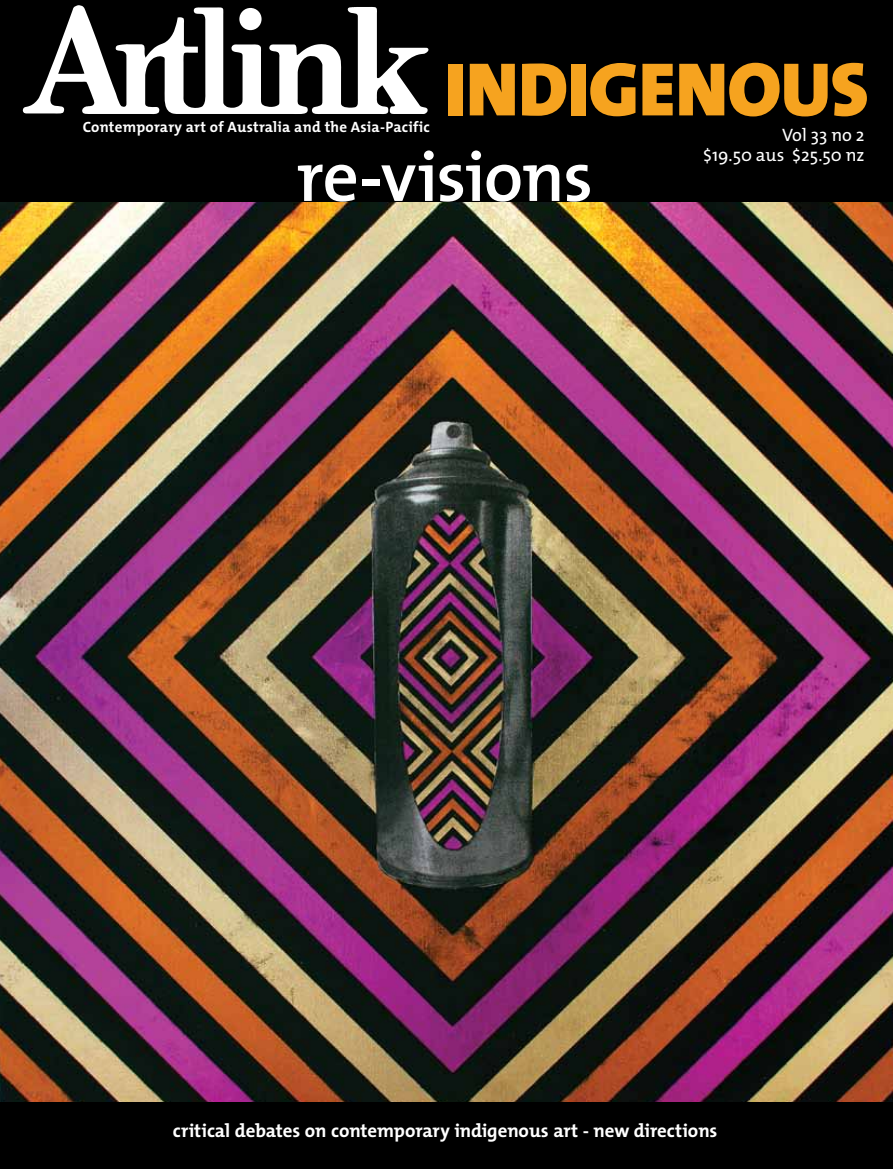
<style>
.page{position:relative;width:893px;height:1169px;background:#fff}
.page>*{position:absolute;margin:0;border:0;box-sizing:border-box;transform-origin:0 0}
.t1{font:76.5px "The Mix Black Caps";letter-spacing:-.005em;color:#f6a31f}
.t2{font:600 71.55px "The Mix";letter-spacing:-.02em;color:#fff}
.t3{font:700 18.9px "The Mix";letter-spacing:-.005em;color:#fff}
.t4{font:18px/19.5px "The Mix";color:#fff;text-align:right}
.t5{font:700 15px "The Mix";letter-spacing:.015em;color:#fff}
</style>
<div class="page">
<img style="left:0;top:202px;width:893px;height:900px">
<div style="left:0;top:0;width:893px;height:202px;background:#000"></div>
<div style="left:0;top:1102px;width:893px;height:67px;background:#000"></div>
<svg style="left:23px;top:5px;width:405px;height:109px"></svg>
<div style="left:239px;top:8px;width:23px;height:22px;background:#fff;border-radius:50%"></div>
<h1 class="t1" style="left:445px;top:25px;width:425px">INDIGENOUS</h1>
<p class="t5" style="left:83px;top:115px;width:349px">Contemporary art of Australia and the Asia-Pacific</p>
<h2 class="t2" style="left:296px;top:117px;width:298px">re-visions</h2>
<p class="t4" style="left:703px;top:125px;width:163px">Vol 33 no 2<br>$19.50 aus $25.50 nz</p>
<p class="t3" style="left:173px;top:1115px;width:546px">critical debates on contemporary indigenous art - new directions</p>
</div>
